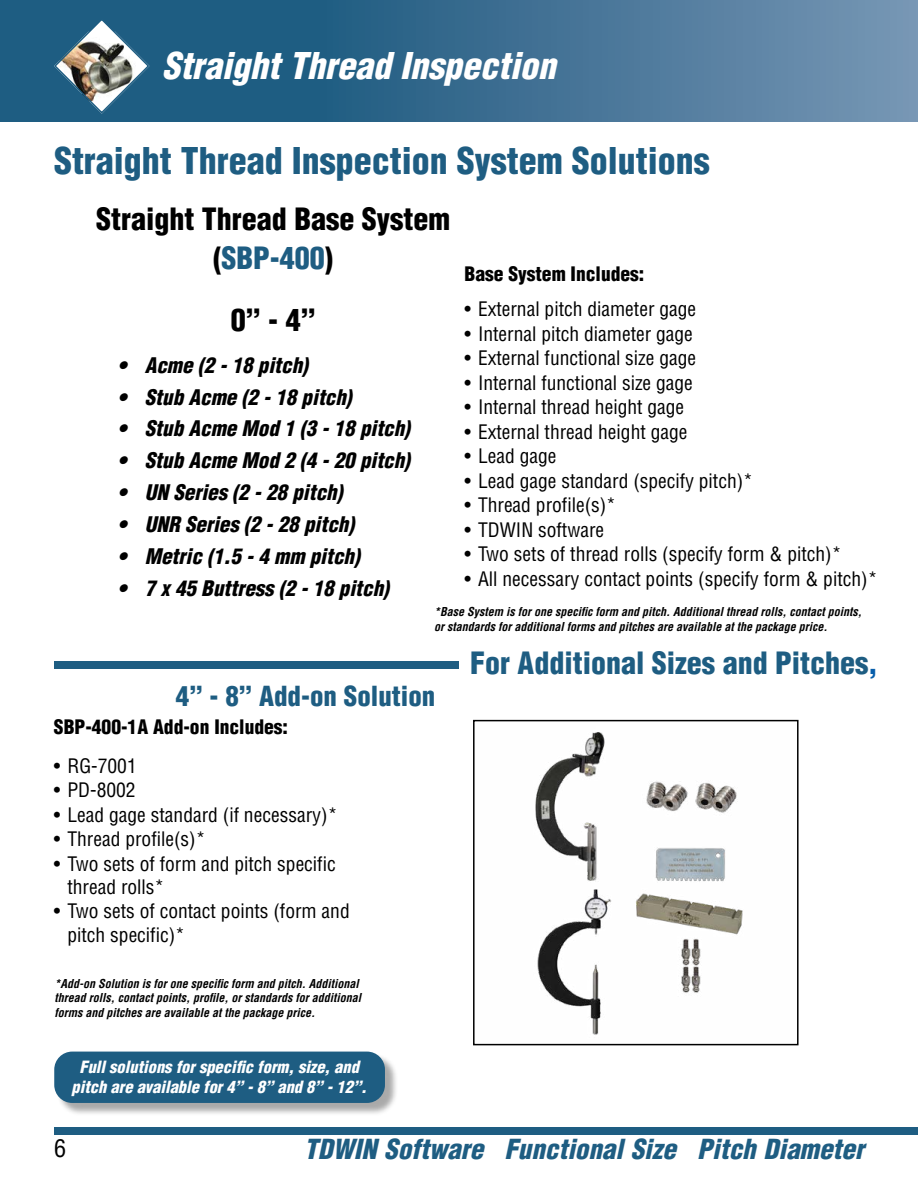
<style>
.page{position:relative;width:918px;height:1188px;background:#fff}
.page>*{position:absolute;margin:0;border:0;box-sizing:border-box;transform-origin:0 0}
.t1{font:900 condensed 36px "Helvetica LT Std";color:#1e5d82}
.t2{font:italic 900 condensed 36px "Helvetica LT Std";color:#fff}
.t3{font:900 condensed 30px/39px "Helvetica LT Std";color:#000;text-align:center}
.t4{font:900 condensed 30px "Helvetica LT Std";color:#1e5d82}
.t5{font:italic 900 condensed 27px "Helvetica LT Std";color:#1e5d82}
.t6{font:900 condensed 27px "Helvetica LT Std";color:#1e5d82}
.t7{font:condensed 24px "Helvetica LT Std";color:#000}
.t8{font:italic 900 condensed 21px "Helvetica LT Std";color:#000}
.t9{font:condensed 19.5px/23.4px "Helvetica LT Std";color:#000}
.t10{font:900 condensed 19.5px "Helvetica LT Std";color:#000}
.t11{font:italic 900 condensed 16.5px/19.8px "Helvetica LT Std";color:#fff;text-align:center}
.t12{font:italic 700 condensed 12px/14.4px "Helvetica LT Std";color:#000}
.s1{color:#1e5d82}
.s2{color:#075eab}
</style>
<div class="page">
<img style="left:535px;top:732px;width:208px;height:303px">
<div style="left:473px;top:720px;width:326px;height:325px;border:2px solid #000"></div>
<div style="left:57px;top:1054px;width:342px;height:62px;background:#000;opacity:.34"></div>
<div style="left:54px;top:1052px;width:331px;height:51px;background:#1e5d82;border-radius:18px"></div>
<div style="left:54px;top:662px;width:405px;height:7px;background:#1e5d82"></div>
<svg style="left:0;top:0;width:918px;height:122px;background:#3f7193"></svg>
<svg style="left:53px;top:17px;width:98px;height:98px;background:#5c7c8d"></svg>
<div style="left:54px;top:1128px;width:864px;height:7px;background:#1e5d82"></div>
<h1 class="t2" style="left:162px;top:43px;width:395px">Straight Thread Inspection</h1>
<h1 class="t1" style="left:54px;top:138px;width:657px">Straight Thread Inspection System Solutions</h1>
<h2 class="t3" style="left:96px;top:199px;width:356px">Straight Thread Base System (<span class="s1">SBP-400</span>)</h2>
<h2 class="t3" style="left:231px;top:300px;width:86px">0” - 4”</h2>
<p class="t8" style="left:118px;top:352px;width:192px">• Acme (2 - 18 pitch)</p>
<p class="t8" style="left:118px;top:384px;width:236px">• Stub Acme (2 - 18 pitch)</p>
<p class="t8" style="left:118px;top:415px;width:294px">• Stub Acme Mod 1 (3 - 18 pitch)</p>
<p class="t8" style="left:118px;top:447px;width:294px">• Stub Acme Mod 2 (4 - 20 pitch)</p>
<p class="t8" style="left:118px;top:479px;width:226px">• UN Series (2 - 28 pitch)</p>
<p class="t8" style="left:118px;top:511px;width:238px">• UNR Series (2 - 28 pitch)</p>
<p class="t8" style="left:118px;top:543px;width:244px">• Metric (1.5 - 4 mm pitch)</p>
<p class="t8" style="left:118px;top:575px;width:273px">• 7 x 45 Buttress (2 - 18 pitch)</p>
<p class="t10" style="left:465px;top:262px;width:181px">Base System Includes:</p>
<p class="t9" style="left:465px;top:297px;width:233px">• External pitch diameter gage</p>
<p class="t9" style="left:465px;top:322px;width:230px">• Internal pitch diameter gage</p>
<p class="t9" style="left:465px;top:346px;width:233px">• External functional size gage</p>
<p class="t9" style="left:465px;top:371px;width:230px">• Internal functional size gage</p>
<p class="t9" style="left:465px;top:395px;width:221px">• Internal thread height gage</p>
<p class="t9" style="left:465px;top:420px;width:225px">• External thread height gage</p>
<p class="t9" style="left:465px;top:444px;width:94px">• Lead gage</p>
<p class="t9" style="left:465px;top:469px;width:290px">• Lead gage standard (specify pitch)*</p>
<p class="t9" style="left:465px;top:493px;width:153px">• Thread profile(s)*</p>
<p class="t9" style="left:465px;top:518px;width:141px">• TDWIN software</p>
<p class="t9" style="left:465px;top:542px;width:379px">• Two sets of thread rolls (specify form &amp; pitch)*</p>
<p class="t9" style="left:465px;top:567px;width:414px">• All necessary contact points (specify form &amp; pitch)*</p>
<p class="t12" style="left:434px;top:605px;width:429px">*Base System is for one specific form and pitch. Additional thread rolls, contact points, or standards for additional forms and pitches are available at the package price.</p>
<h3 class="t6" style="left:176px;top:679px;width:261px">4” - 8” Add-on Solution</h3>
<p class="t10" style="left:54px;top:714px;width:236px">SBP-400-1A Add-on Includes:</p>
<p class="t9" style="left:54px;top:754px;width:84px">• RG-7001</p>
<p class="t9" style="left:54px;top:778px;width:83px">• PD-8002</p>
<p class="t9" style="left:54px;top:803px;width:285px">• Lead gage standard (if necessary)*</p>
<p class="t9" style="left:54px;top:827px;width:153px">• Thread profile(s)*</p>
<p class="t9" style="left:67px;top:852px;width:270px;text-indent:-13px">• Two sets of form and pitch specific thread rolls*</p>
<p class="t9" style="left:67px;top:900px;width:284px;text-indent:-13px">• Two sets of contact points (form and pitch specific)*</p>
<p class="t12" style="left:54px;top:977px;width:308px">*Add-on Solution is for one specific form and pitch. Additional thread rolls, contact points, profile, or standards for additional forms and pitches are available at the package price.</p>
<p class="t11" style="left:72px;top:1058px;width:297px">Full solutions for specific form, size, and pitch are available for 4” - 8” and 8” - 12”.</p>
<h2 class="t4" style="left:470px;top:644px;width:409px">For Additional Sizes and Pitches<span class="s2">,</span></h2>
<p class="t7" style="left:54px;top:1133px;width:13px">6</p>
<h3 class="t5" style="left:304px;top:1132px;width:561px">TDWIN Software Functional Size Pitch Diameter</h3>
</div>
